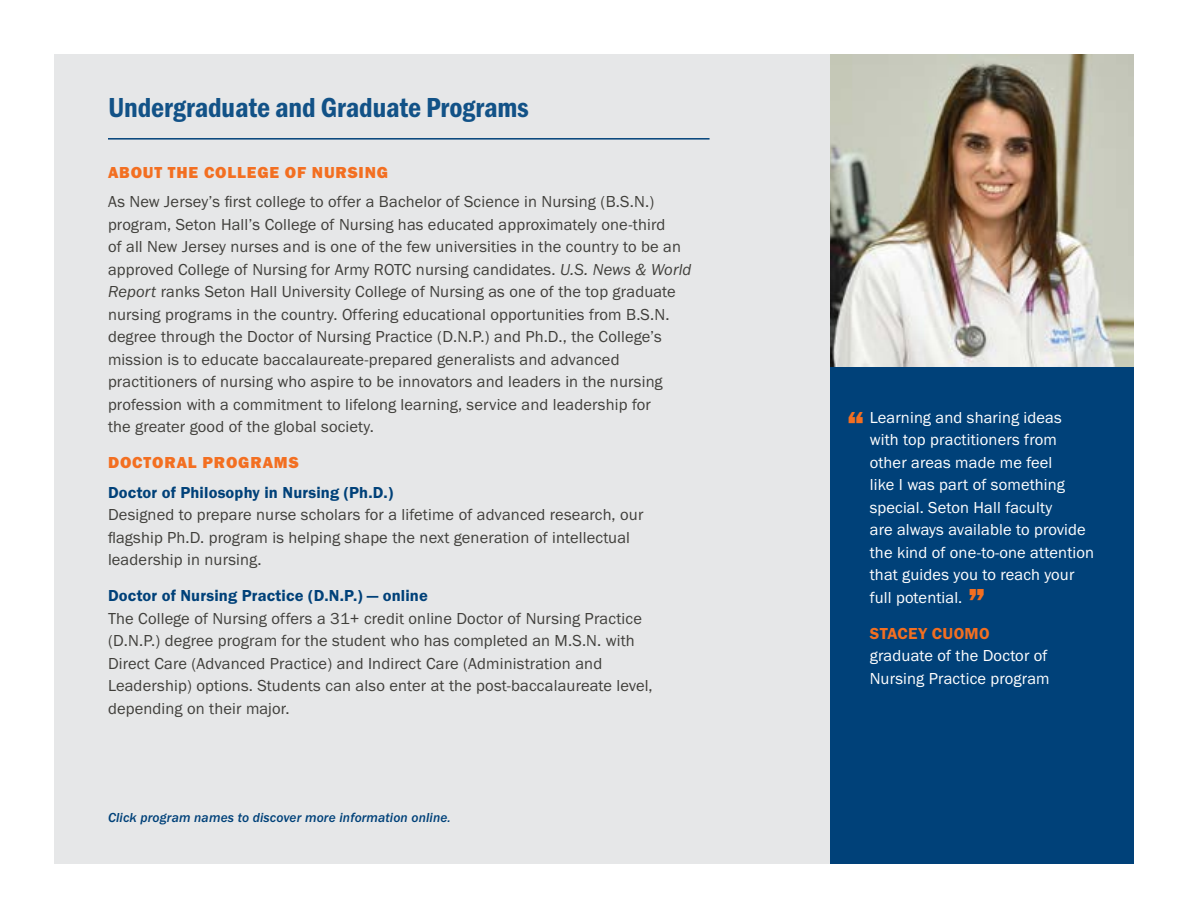
<style>
.page{position:relative;width:1188px;height:918px;background:#fff}
.page>*{position:absolute;margin:0;border:0;box-sizing:border-box;transform-origin:0 0}
.t1{font:39px "Franklin Gothic URW Hea";color:#f36f21}
.t2{font:28.5px "Franklin Gothic URW Con Dem";letter-spacing:-.005em;color:#125287}
.t3{font:16.5px/22.5px "Franklin Gothic URW Boo";letter-spacing:.01em;color:#403f3b}
.t4{font:16.5px/22.5px "Franklin Gothic URW Boo";letter-spacing:.01em;color:#fff}
.t5{font:16.5px "Franklin Gothic URW Dem";letter-spacing:.01em;color:#004179}
.t6{font:16.5px "Franklin Gothic URW Hea";letter-spacing:.05em;color:#f36f21}
.t7{font:16.5px "Franklin Gothic URW Dem";letter-spacing:.02em;color:#f36f21}
.t8{font:13.5px "Franklin Gothic URW Med Ita";letter-spacing:.01em;color:#004179}
.s1{font-family:"Franklin Gothic URW Boo Ita"}
</style>
<div class="page">
<div style="left:54px;top:54px;width:1080px;height:810px;background:#e6e7e8"></div>
<hr style="left:108px;top:138px;width:602px;height:2px;background:#004179">
<div style="left:831px;top:353px;width:303px;height:511px;background:#004179"></div>
<img style="left:831px;top:54px;width:303px;height:312px">
<h2 class="t2" style="left:108px;top:89px;width:422px">Undergraduate and Graduate Programs</h2>
<p class="t6" style="left:108px;top:162px;width:282px">ABOUT THE COLLEGE OF NURSING</p>
<p class="t3" style="left:108px;top:190px;width:585px">As New Jersey’s first college to offer a Bachelor of Science in Nursing (B.S.N.) program, Seton Hall’s College of Nursing has educated approximately one-third<br>of all New Jersey nurses and is one of the few universities in the country to be an approved College of Nursing for Army ROTC nursing candidates. <span class="s1">U.S. News &amp; World Report</span> ranks Seton Hall University College of Nursing as one of the top graduate nursing programs in the country. Offering educational opportunities from B.S.N. degree through the Doctor of Nursing Practice (D.N.P.) and Ph.D., the College’s mission is to educate baccalaureate-prepared generalists and advanced practitioners of nursing who aspire to be innovators and leaders in the nursing profession with a commitment to lifelong learning, service and leadership for<br>the greater good of the global society.</p>
<p class="t6" style="left:108px;top:452px;width:192px">DOCTORAL PROGRAMS</p>
<p class="t5" style="left:108px;top:482px;width:287px">Doctor of Philosophy in Nursing (Ph.D.)</p>
<p class="t3" style="left:108px;top:503px;width:537px">Designed to prepare nurse scholars for a lifetime of advanced research, our flagship Ph.D. program is helping shape the next generation of intellectual leadership in nursing.</p>
<p class="t5" style="left:108px;top:586px;width:322px">Doctor of Nursing Practice (D.N.P.) — online</p>
<p class="t3" style="left:108px;top:607px;width:546px">The College of Nursing offers a 31+ credit online Doctor of Nursing Practice (D.N.P.) degree program for the student who has completed an M.S.N. with Direct Care (Advanced Practice) and Indirect Care (Administration and Leadership) options. Students can also enter at the post-baccalaureate level, depending on their major.</p>
<p class="t8" style="left:108px;top:809px;width:344px">Click program names to discover more information online.</p>
<h1 class="t1" style="left:847px;top:400px;width:19px">“</h1>
<p class="t4" style="left:870px;top:406px;width:226px">Learning and sharing ideas with top practitioners from other areas made me feel<br>like I was part of something special. Seton Hall faculty<br>are always available to provide the kind of one-to-one attention that guides you to reach your full potential.</p>
<p class="t7" style="left:870px;top:623px;width:121px">STACEY CUOMO</p>
<p class="t4" style="left:870px;top:644px;width:181px">graduate of the Doctor of<br>Nursing Practice program</p>
<h1 class="t1" style="left:968px;top:577px;width:19px">”</h1>
</div>
